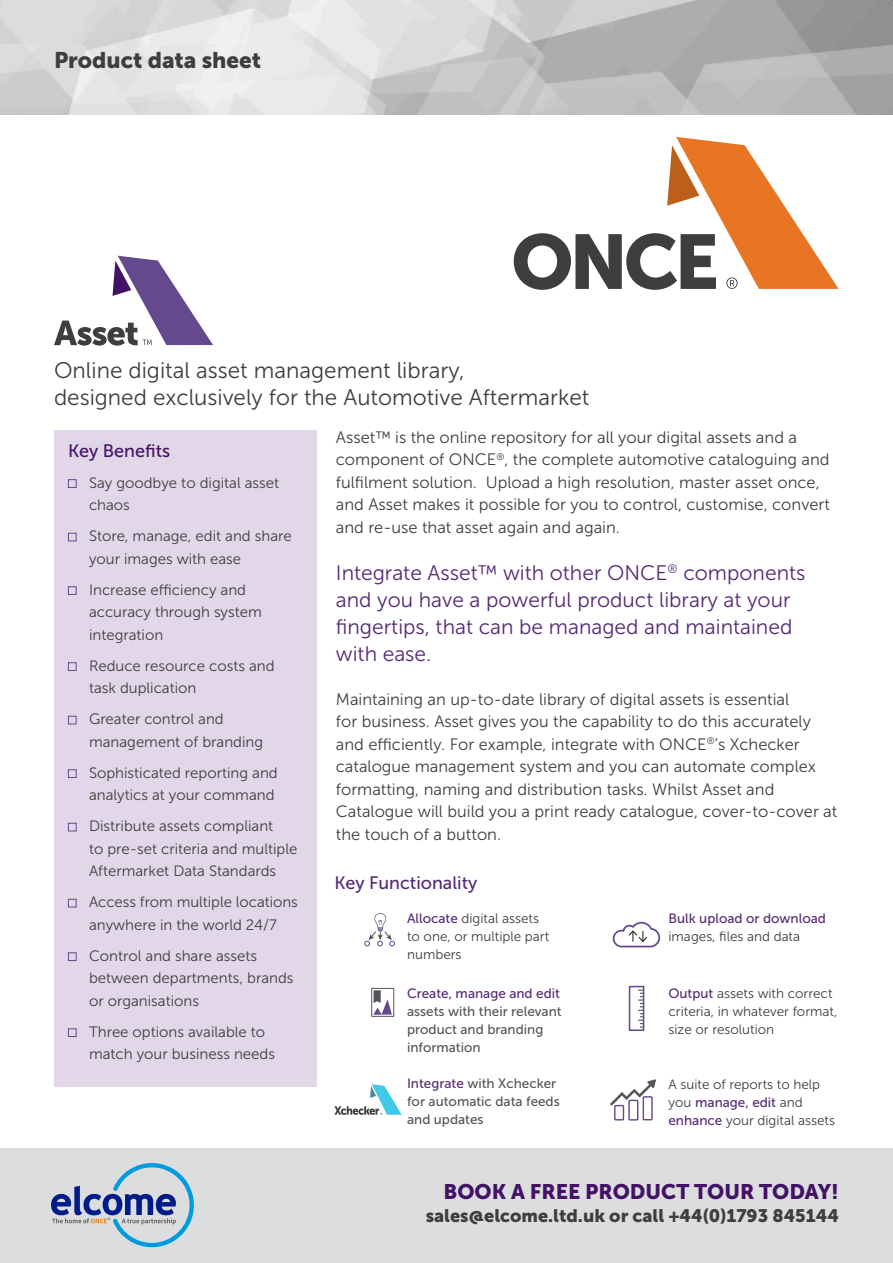
<style>
.page{position:relative;width:893px;height:1263px;background:#fff}
.page>*{position:absolute;margin:0;border:0;box-sizing:border-box;transform-origin:0 0}
.t1{font:22.5px "Museo Sans 300";color:#3e3e3f}
.t2{font:22.5px "Museo Sans 900";color:#3e3e3f}
.t3{font:21px/27px "Museo Sans 300";color:#562975}
.t4{font:21px "Museo Sans 900";color:#431266}
.t5{font:18px "Museo Sans 900";color:#3e3e3f}
.t6{font:18px "Museo Sans 500";color:#562975}
.t7{font:18px "Museo Sans 500";color:#431266}
.t8{font:16.5px/22.5px "Museo Sans 300";color:#3e3e3f}
.Body_Text{font:15px/22.5px "Museo Sans 300";color:#3e3e3f}
.t9{font:13.5px/18px "Museo Sans 300";color:#3e3e3f}
.t10{font:13.5px/18px "Museo Sans 500";color:#545557}
.t11{font:13.5px/18px "Museo Sans 500";color:#562975}
.t12{font:700 3.45px "FS Albert";color:#57585a}
.s1{font-family:"Museo Sans 500";color:#562975}
.s2{color:#562975}
.s3{font-family:"Museo Sans 300";color:#3e3e3f}
</style>
<div class="page">
<div style="left:0;top:1148px;width:893px;height:115px;background:#dcdddf"></div>
<div style="left:54px;top:430px;width:263px;height:657px;background:#e2d7e8"></div>
<div style="left:68px;top:479px;width:9px;height:9px;border:1px solid #64498d"></div>
<div style="left:68px;top:533px;width:9px;height:8px;border:1px solid #64498d"></div>
<div style="left:68px;top:586px;width:9px;height:9px;border:1px solid #64498d"></div>
<div style="left:68px;top:662px;width:9px;height:9px;border:1px solid #64498d"></div>
<div style="left:68px;top:716px;width:9px;height:8px;border:1px solid #64498d"></div>
<div style="left:68px;top:769px;width:9px;height:9px;border:1px solid #64498d"></div>
<div style="left:68px;top:823px;width:9px;height:8px;border:1px solid #64498d"></div>
<div style="left:68px;top:899px;width:9px;height:8px;border:1px solid #64498d"></div>
<div style="left:68px;top:952px;width:9px;height:9px;border:1px solid #64498d"></div>
<div style="left:68px;top:1028px;width:9px;height:9px;border:1px solid #64498d"></div>
<svg style="left:364px;top:913px;width:31px;height:33px"></svg>
<svg style="left:613px;top:922px;width:47px;height:25px"></svg>
<div style="left:371px;top:988px;width:23px;height:29px;border:1px solid #54555a"></div>
<svg style="left:373px;top:990px;width:19px;height:25px"></svg>
<svg style="left:638px;top:989px;width:3px;height:38px"></svg>
<div style="left:629px;top:986px;width:15px;height:45px;border:2px solid #64498d"></div>
<svg style="left:51px;top:1163px;width:143px;height:84px"></svg>
<svg style="left:514px;top:137px;width:325px;height:153px"></svg>
<svg style="left:54px;top:256px;width:159px;height:90px"></svg>
<svg style="left:334px;top:1084px;width:68px;height:31px"></svg>
<svg style="left:610px;top:1079px;width:46px;height:27px"></svg>
<div style="left:643px;top:1097px;width:9px;height:23px;background:#fff"></div>
<div style="left:643px;top:1096px;width:10px;height:24px;border:1px solid #64498d"></div>
<div style="left:629px;top:1100px;width:9px;height:20px;background:#fff"></div>
<div style="left:628px;top:1100px;width:10px;height:20px;border:1px solid #64498d"></div>
<div style="left:614px;top:1105px;width:10px;height:15px;border:1px solid #64498d"></div>
<p class="t2" style="left:54px;top:47px;width:209px">Product data sheet</p>
<p class="t1" style="left:54px;top:358px;width:412px">Online digital asset management library,</p>
<p class="t1" style="left:54px;top:385px;width:537px">designed exclusively for the Automotive Aftermarket</p>
<p class="t7" style="left:68px;top:441px;width:104px">Key Benefits</p>
<p class="Body_Text" style="left:89px;top:471px;width:192px">Say goodbye to digital asset chaos</p>
<p class="Body_Text" style="left:89px;top:525px;width:204px">Store, manage, edit and share your images with ease</p>
<p class="Body_Text" style="left:89px;top:578px;width:174px">Increase efficiency and accuracy through system integration</p>
<p class="Body_Text" style="left:89px;top:654px;width:187px">Reduce resource costs and task duplication</p>
<p class="Body_Text" style="left:89px;top:708px;width:176px">Greater control and management of branding</p>
<p class="Body_Text" style="left:89px;top:761px;width:190px">Sophisticated reporting and analytics at your command</p>
<p class="Body_Text" style="left:89px;top:815px;width:210px">Distribute assets compliant<br>to pre-set criteria and multiple<br>Aftermarket Data Standards</p>
<p class="Body_Text" style="left:89px;top:891px;width:210px">Access from multiple locations anywhere in the world 24/7</p>
<p class="Body_Text" style="left:89px;top:944px;width:206px">Control and share assets between departments, brands or organisations</p>
<p class="Body_Text" style="left:89px;top:1020px;width:187px">Three options available to match your business needs</p>
<p class="t8" style="left:336px;top:426px;width:495px">Asset™ is the online repository for all your digital assets and a component of ONCE<sup>®</sup>, the complete automotive cataloguing and fulfilment solution. Upload a high resolution, master asset once, and Asset makes it possible for you to control, customise, convert and re-use that asset again and again.</p>
<p class="t3" style="left:336px;top:559px;width:471px">Integrate Asset™ with other ONCE<sup>®</sup> components and you have a powerful product library at your fingertips, that can be managed and maintained</p>
<p class="t3" style="left:336px;top:640px;width:97px">with ease.</p>
<p class="t8" style="left:336px;top:688px;width:503px">Maintaining an up-to-date library of digital assets is essential<br>for business. Asset gives you the capability to do this accurately and efficiently. For example, integrate with ONCE<sup>®</sup>’s Xchecker catalogue management system and you can automate complex formatting, naming and distribution tasks. Whilst Asset and Catalogue will build you a print ready catalogue, cover-to-cover at the touch of a button.</p>
<p class="t6" style="left:334px;top:873px;width:145px">Key Functionality</p>
<p class="t9" style="left:407px;top:909px;width:144px"><span class="s1">Allocate</span> digital assets to one, or multiple part numbers</p>
<p class="t10" style="left:407px;top:984px;width:156px"><span class="s2">Create, manage and edit </span>assets with their relevant product and branding information</p>
<p class="t11" style="left:668px;top:909px;width:159px">Bulk upload or download <span class="s3">images, files and data</span></p>
<p class="t9" style="left:668px;top:984px;width:170px"><span class="s1">Output</span> assets with correct criteria, in whatever format, size or resolution</p>
<p class="t12" style="left:107px;top:1217px;width:4px">®</p>
<p class="t10" style="left:407px;top:1074px;width:154px"><span class="s2">Integrate</span> with Xchecker for automatic data feeds and updates</p>
<p class="t9" style="left:668px;top:1075px;width:168px">A suite of reports to help you <span class="s1">manage, edit</span> and <span class="s1">enhance</span> your digital assets</p>
<p class="t4" style="left:444px;top:1180px;width:397px">BOOK A FREE PRODUCT TOUR TODAY!</p>
<p class="t5" style="left:426px;top:1205px;width:415px">sales@elcome.ltd.uk or call +44(0)1793 845144</p>
</div>
